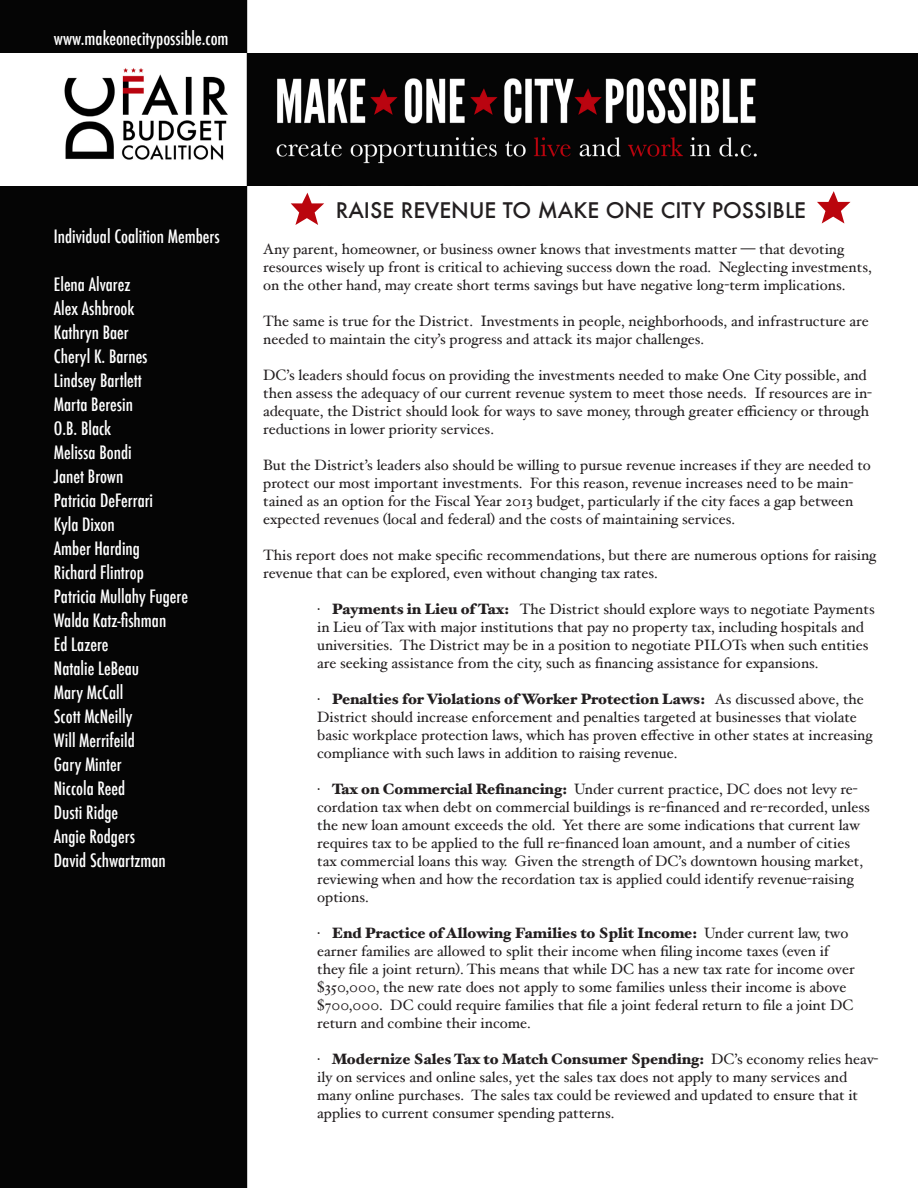
<style>
.page{position:relative;width:918px;height:1188px;background:#fff}
.page>*{position:absolute;margin:0;border:0;box-sizing:border-box;transform-origin:0 0}
.t1{font:500 21px "Futura";color:#231f20}
.t2{font:500 condensed 18px "Futura";color:#fff}
.t3{font:15px/18px "Hoefler Text";color:#231f20}
.s1{font-weight:900}
</style>
<div class="page">
<div style="left:0;top:0;width:247px;height:1188px;background:#050505"></div>
<svg style="left:291px;top:193px;width:33px;height:32px"></svg>
<svg style="left:817px;top:191px;width:34px;height:33px"></svg>
<div style="left:243px;top:54px;width:675px;height:132px;background:#050505"></div>
<div style="left:0;top:54px;width:247px;height:132px;background:#fff"></div>
<img style="left:64px;top:54px;width:693px;height:132px">
<p class="t2" style="left:54px;top:26px;width:176px">www.makeonecitypossible.com</p>
<p class="t2" style="left:54px;top:224px;width:167px">Individual Coalition Members</p>
<p class="t2" style="left:54px;top:272px;width:78px">Elena Alvarez</p>
<p class="t2" style="left:54px;top:296px;width:82px">Alex Ashbrook</p>
<p class="t2" style="left:54px;top:320px;width:76px">Kathryn Baer</p>
<p class="t2" style="left:54px;top:344px;width:95px">Cheryl K. Barnes</p>
<p class="t2" style="left:54px;top:368px;width:90px">Lindsey Bartlett</p>
<p class="t2" style="left:54px;top:392px;width:81px">Marta Beresin</p>
<p class="t2" style="left:54px;top:416px;width:59px">O.B. Black</p>
<p class="t2" style="left:54px;top:440px;width:79px">Melissa Bondi</p>
<p class="t2" style="left:54px;top:464px;width:71px">Janet Brown</p>
<p class="t2" style="left:54px;top:488px;width:101px">Patricia DeFerrari</p>
<p class="t2" style="left:54px;top:512px;width:62px">Kyla Dixon</p>
<p class="t2" style="left:54px;top:536px;width:88px">Amber Harding</p>
<p class="t2" style="left:54px;top:560px;width:91px">Richard Flintrop</p>
<p class="t2" style="left:54px;top:584px;width:136px">Patricia Mullahy Fugere</p>
<p class="t2" style="left:54px;top:608px;width:114px">Walda Katz-fishman</p>
<p class="t2" style="left:54px;top:632px;width:56px">Ed Lazere</p>
<p class="t2" style="left:54px;top:656px;width:87px">Natalie LeBeau</p>
<p class="t2" style="left:54px;top:680px;width:71px">Mary McCall</p>
<p class="t2" style="left:54px;top:704px;width:80px">Scott McNeilly</p>
<p class="t2" style="left:54px;top:728px;width:82px">Will Merrifeild</p>
<p class="t2" style="left:54px;top:752px;width:69px">Gary Minter</p>
<p class="t2" style="left:54px;top:776px;width:73px">Niccola Reed</p>
<p class="t2" style="left:54px;top:800px;width:66px">Dusti Ridge</p>
<p class="t2" style="left:54px;top:824px;width:83px">Angie Rodgers</p>
<p class="t2" style="left:54px;top:848px;width:113px">David Schwartzman</p>
<p class="t1" style="left:336px;top:196px;width:472px">RAISE REVENUE TO MAKE ONE CITY POSSIBLE</p>
<p class="t3" style="left:263px;top:240px;width:610px">Any parent, homeowner, or business owner knows that investments matter — that devoting resources wisely up front is critical to achieving success down the road. Neglecting investments, on the other hand, may create short terms savings but have negative long-term implications.</p>
<p class="t3" style="left:263px;top:312px;width:607px">The same is true for the District. Investments in people, neighborhoods, and infrastructure are needed to maintain the city’s progress and attack its major challenges.</p>
<p class="t3" style="left:263px;top:366px;width:611px">DC’s leaders should focus on providing the investments needed to make One City possible, and then assess the adequacy of our current revenue system to meet those needs. If resources are in&shy;adequate, the District should look for ways to save money, through greater efficiency or through reductions in lower priority services.</p>
<p class="t3" style="left:263px;top:456px;width:609px">But the District’s leaders also should be willing to pursue revenue increases if they are needed to protect our most important investments. For this reason, revenue increases need to be main&shy;tained as an option for the Fiscal Year 2013 budget, particularly if the city faces a gap between expected revenues (local and federal) and the costs of maintaining services.</p>
<p class="t3" style="left:263px;top:546px;width:615px">This report does not make specific recommendations, but there are numerous options for raising revenue that can be explored, even without changing tax rates.</p>
<p class="t3" style="left:317px;top:600px;width:559px;text-indent:15px"><span class="s1">Payments in Lieu of Tax:</span> The District should explore ways to negotiate Payments in Lieu of Tax with major institutions that pay no property tax, including hospitals and universities. The District may be in a position to negotiate PILOTs when such entities are seeking assistance from the city, such as financing assistance for expansions.</p>
<p class="t3" style="left:317px;top:690px;width:557px;text-indent:15px"><span class="s1">Penalties for Violations of Worker Protection Laws:</span> As discussed above, the District should increase enforcement and penalties targeted at businesses that violate basic workplace protection laws, which has proven effective in other states at increasing compliance with such laws in addition to raising revenue.</p>
<p class="t3" style="left:317px;top:780px;width:554px;text-indent:15px"><span class="s1">Tax on Commercial Refinancing:</span> Under current practice, DC does not levy re&shy;cordation tax when debt on commercial buildings is re-financed and re-recorded, unless the new loan amount exceeds the old. Yet there are some indications that current law requires tax to be applied to the full re-financed loan amount, and a number of cities tax commercial loans this way. Given the strength of DC’s downtown housing market, reviewing when and how the recordation tax is applied could identify revenue-raising options.</p>
<p class="t3" style="left:317px;top:924px;width:539px;text-indent:15px"><span class="s1">End Practice of Allowing Families to Split Income:</span> Under current law, two earner families are allowed to split their income when filing income taxes (even if they file a joint return). This means that while DC has a new tax rate for income over $350,000, the new rate does not apply to some families unless their income is above $700,000. DC could require families that file a joint federal return to file a joint DC return and combine their income.</p>
<p class="t3" style="left:317px;top:1050px;width:563px;text-indent:15px"><span class="s1">Modernize Sales Tax to Match Consumer Spending:</span> DC’s economy relies heav&shy;ily on services and online sales, yet the sales tax does not apply to many services and many online purchases. The sales tax could be reviewed and updated to ensure that it applies to current consumer spending patterns.</p>
</div>
